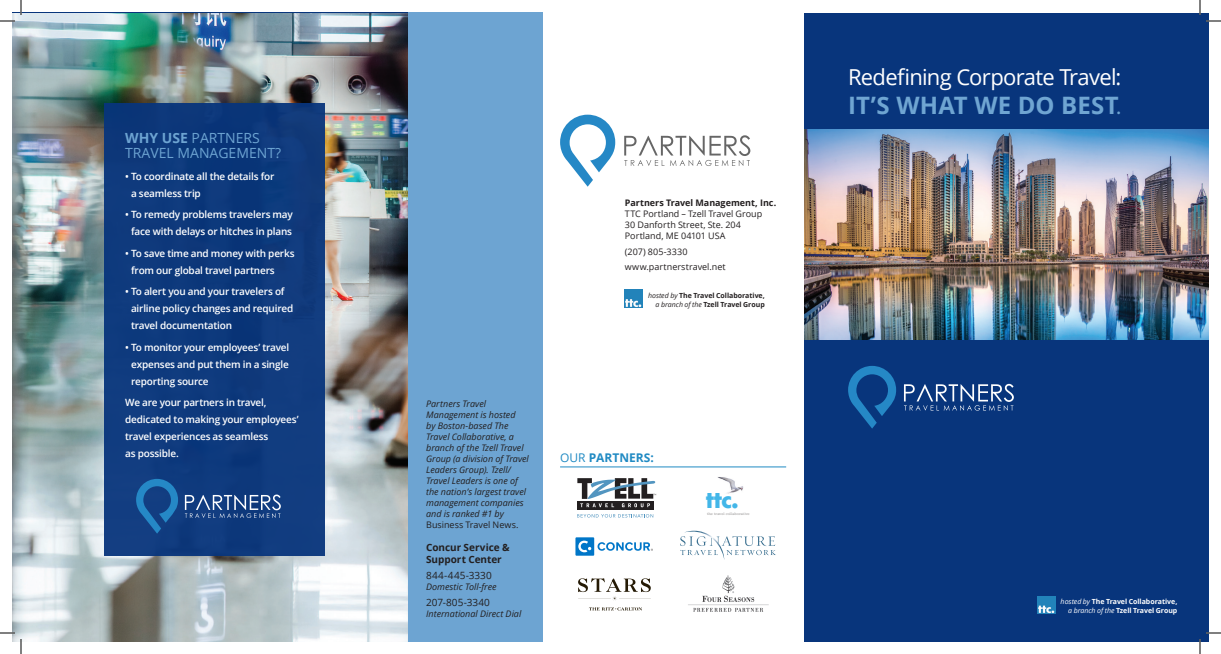
<style>
.page{position:relative;width:1221px;height:654px;background:#fff}
.page>*{position:absolute;margin:0;border:0;box-sizing:border-box;transform-origin:0 0}
.t1{font:700 24px "Open Sans";letter-spacing:.01em;color:#6fa5d2}
.t2{font:700 22.5px "Futura Std";color:#43b6e8}
.t3{font:22px "Open Sans";letter-spacing:-.035em;color:#fff}
.t4{font:14px/15.6px "Open Sans";color:#6da4d2}
.t5{font:700 12px "Open Sans";color:#208ac3}
.t6{font:600 10px/17px "Open Sans";letter-spacing:-.02em;color:#fff}
.t7{font:700 10px/12px "Open Sans";letter-spacing:-.005em;color:#231f20}
.t8{font:10px "Open Sans";letter-spacing:.005em;color:#231f20}
.t9{font:italic 9px/11px "Open Sans";color:#231f20}
.t10{font:9px "Open Sans";color:#231f20}
.t11{font:700 9px "Open Sans";color:#231f20}
.t12{font:700 7px "Open Sans";letter-spacing:-.005em;color:#fff}
.t13{font:700 7px "Open Sans";letter-spacing:-.005em;color:#231f20}
.t14{font:300 3.6px "Clarendon BQ";letter-spacing:.025em;color:#a4a2a2}
.s1{font-weight:700}
.s2{font-style:normal}
.s3{font-weight:400;font-style:italic}
.s4{font-weight:400}
.s5{font-family:"Minion Pro";font-size:18px}
</style>
<div class="page">
<div style="left:408px;top:12px;width:135px;height:630px;background:#6da4d2"></div>
<div style="left:804px;top:340px;width:405px;height:302px;background:#08357c"></div>
<img style="left:12px;top:14px;width:396px;height:628px">
<div style="left:804px;top:13px;width:405px;height:116px;background:#08357c"></div>
<img style="left:804px;top:129px;width:405px;height:211px">
<svg style="left:848px;top:366px;width:48px;height:63px"></svg>
<svg style="left:904px;top:384px;width:110px;height:27px"></svg>
<img style="left:1038px;top:596px;width:17px;height:18px">
<svg style="left:560px;top:115px;width:55px;height:72px"></svg>
<svg style="left:624px;top:135px;width:126px;height:31px"></svg>
<img style="left:625px;top:290px;width:18px;height:18px">
<svg style="left:577px;top:514px;width:76px;height:4px"></svg>
<svg style="left:577px;top:507px;width:76px;height:2px"></svg>
<svg style="left:577px;top:478px;width:79px;height:29px"></svg>
<img style="left:688px;top:575px;width:81px;height:37px">
<svg style="left:589px;top:607px;width:53px;height:4px"></svg>
<svg style="left:578px;top:578px;width:73px;height:22px"></svg>
<svg style="left:575px;top:537px;width:78px;height:19px"></svg>
<svg style="left:680px;top:530px;width:96px;height:30px"></svg>
<img style="left:718px;top:477px;width:26px;height:17px">
<hr style="left:560px;top:467px;width:226px;height:1px;background:#208ac3">
<div style="left:104px;top:103px;width:221px;height:452px;background:#0f3a7d"></div>
<svg style="left:136px;top:479px;width:42px;height:55px"></svg>
<svg style="left:185px;top:495px;width:96px;height:23px"></svg>
<svg style="left:0;top:0;width:22px;height:22px"></svg>
<svg style="left:0;top:632px;width:22px;height:22px"></svg>
<svg style="left:1199px;top:0;width:22px;height:22px"></svg>
<svg style="left:1199px;top:632px;width:22px;height:22px"></svg>
<p class="t4" style="left:125px;top:129px;width:157px"><span class="s1">WHY USE</span> PARTNERS<br>TRAVEL MANAGEMENT?</p>
<p class="t6" style="left:131px;top:167px;width:145px;text-indent:-6px">• To coordinate all the details for a seamless trip</p>
<p class="t6" style="left:125px;top:206px;width:169px;text-align:center">• To remedy problems travelers may face with delays or hitches in plans</p>
<p class="t6" style="left:131px;top:244px;width:165px;text-indent:-6px">• To save time and money with perks from our global travel partners</p>
<p class="t6" style="left:131px;top:283px;width:164px;text-indent:-6px">• To alert you and your travelers of airline policy changes and required travel documentation</p>
<p class="t6" style="left:131px;top:338px;width:160px;text-align:justify;text-indent:-6px">• To monitor your employees’ travel expenses and put them in a single reporting source</p>
<p class="t6" style="left:125px;top:394px;width:175px">We are your partners in travel, dedicated to making your employees’ travel experiences as seamless<br>as possible.</p>
<p class="t9" style="left:426px;top:398px;width:104px">Partners Travel<br>Management is hosted<br>by Boston-based The<br>Travel Collaborative, a branch of the Tzell Travel<br>Group (a division of Travel<br>Leaders Group). Tzell/<br>Travel Leaders is one of the nation’s largest travel management companies and is ranked #1 by<br><span class="s2">Business Travel News.</span></p>
<p class="t7" style="left:426px;top:541px;width:85px">Concur Service &amp;<br>Support Center</p>
<p class="t8" style="left:426px;top:569px;width:67px">844-445-3330</p>
<p class="t9" style="left:426px;top:581px;width:72px">Domestic Toll-free</p>
<p class="t8" style="left:426px;top:596px;width:65px">207-805-3340</p>
<p class="t9" style="left:426px;top:608px;width:97px">International Direct Dial</p>
<p class="t11" style="left:625px;top:196px;width:153px">Partners Travel Management, Inc.</p>
<p class="t10" style="left:625px;top:208px;width:139px">TTC Portland – Tzell Travel Group</p>
<p class="t10" style="left:625px;top:219px;width:118px">30 Danforth Street, Ste. 204</p>
<p class="t10" style="left:625px;top:230px;width:102px">Portland, ME 04101 USA</p>
<p class="t10" style="left:625px;top:245px;width:64px">(207) 805-3330</p>
<p class="t10" style="left:625px;top:261px;width:102px">www.partnerstravel.net</p>
<p class="t13" style="left:648px;top:290px;width:118px"><span class="s3">hosted by</span> The Travel Collaborative,</p>
<p class="t13" style="left:656px;top:299px;width:111px"><span class="s3">a branch of the</span> Tzell Travel Group</p>
<p class="t5" style="left:560px;top:449px;width:95px"><span class="s4">OUR</span> PARTNERS:</p>
<p class="t2" style="left:706px;top:485px;width:34px">ttc.</p>
<p class="t14" style="left:707px;top:512px;width:44px">the travel collaborative</p>
<p class="t3" style="left:848px;top:62px;width:275px">Redefining Corporate Travel:</p>
<p class="t1" style="left:848px;top:88px;width:275px">IT’S WHAT WE DO BEST<span class="s5">.</span></p>
<p class="t12" style="left:1061px;top:596px;width:118px"><span class="s3">hosted by</span> The Travel Collaborative,</p>
<p class="t12" style="left:1068px;top:605px;width:111px"><span class="s3">a branch of the</span> Tzell Travel Group</p>
</div>
